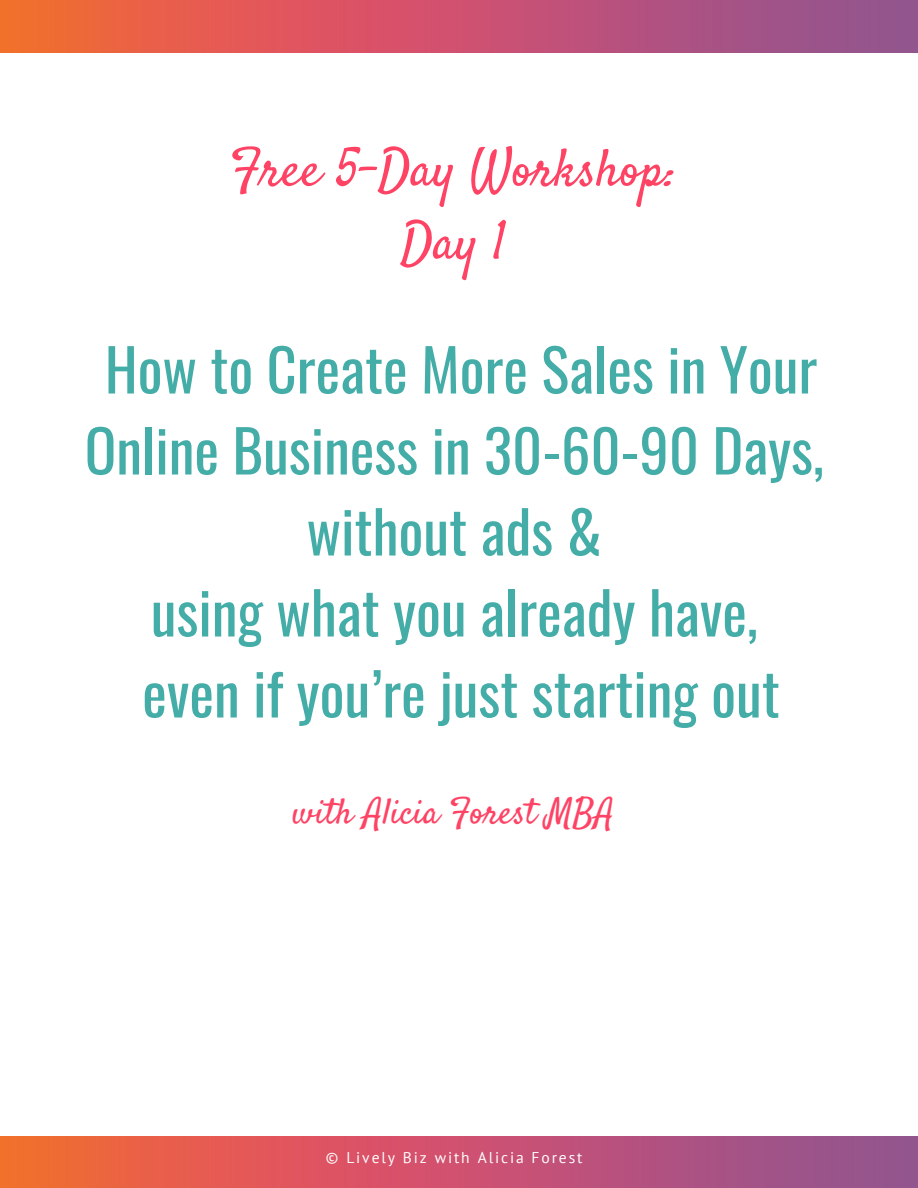
<style>
.page{position:relative;width:918px;height:1188px;background:#fff}
.page>*{position:absolute;margin:0;border:0;box-sizing:border-box;transform-origin:0 0}
.t1{font:58.5px/81px "Oswald";color:#45ada8;text-align:center}
.t2{font:52.5px "Satisfy";color:#fe4365}
.t3{font:36px "Satisfy";color:#fe4365}
.t4{font:15.6px "PT Sans";letter-spacing:.12em;color:#fff}
</style>
<div class="page">
<img style="left:0;top:1136px;width:918px;height:52px">
<img style="left:0;top:0;width:918px;height:53px">
<p class="t2" style="left:230px;top:136px;width:448px">Free 5-Day Workshop:</p>
<p class="t2" style="left:400px;top:209px;width:108px">Day 1</p>
<p class="t1" style="left:85px;top:327px;width:741px">How to Create More Sales in Your<br>Online Business in 30-60-90 Days,</p>
<p class="t1" style="left:307px;top:489px;width:297px">without ads &amp;</p>
<p class="t1" style="left:151px;top:570px;width:609px">using what you already have,</p>
<p class="t1" style="left:142px;top:651px;width:639px">even if you’re just starting out</p>
<p class="t3" style="left:292px;top:790px;width:323px">with Alicia Forest MBA</p>
<p class="t4" style="left:326px;top:1147px;width:258px">© Lively Biz with Alicia Forest</p>
</div>
